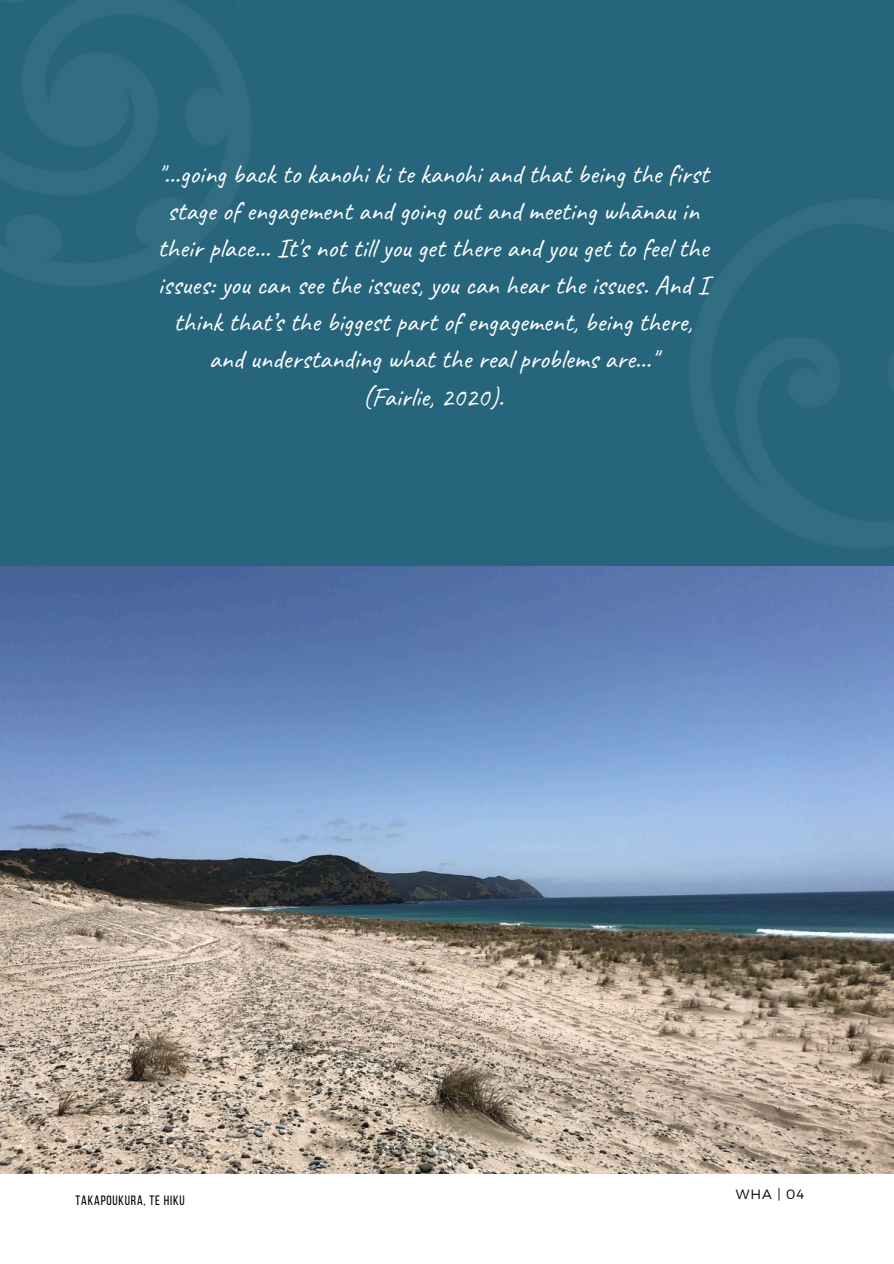
<style>
.page{position:relative;width:894px;height:1264px;background:#fff}
.page>*{position:absolute;margin:0;border:0;box-sizing:border-box;transform-origin:0 0}
.t1{font:27px/37.2px "Caveat";color:#fff;text-align:center}
.t2{font:13.5px "Bebas Neue";letter-spacing:.06em;color:#000}
.t3{font:300 13.5px "Montserrat";color:#000}
</style>
<div class="page">
<div style="left:0;top:0;width:893px;height:573px;background:#26657b"></div>
<img style="left:0;top:566px;width:893px;height:607px">
<img style="left:690px;top:199px;width:203px;height:349px">
<img style="left:0;top:0;width:251px;height:286px">
<h1 class="t1" style="left:157px;top:155px;width:552px">"...going back to kanohi ki te kanohi and that being the first stage of engagement and going out and meeting whānau in their place... It's not till you get there and you get to feel the issues: you can see the issues, you can hear the issues. And I think that’s the biggest part of engagement, being there, and understanding what the real problems are..."<br>(Fairlie, 2020).</h1>
<p class="t2" style="left:76px;top:1194px;width:110px">TAKAPOUKURA, TE HIKU</p>
<p class="t3" style="left:735px;top:1185px;width:70px">WHA | 04</p>
</div>
